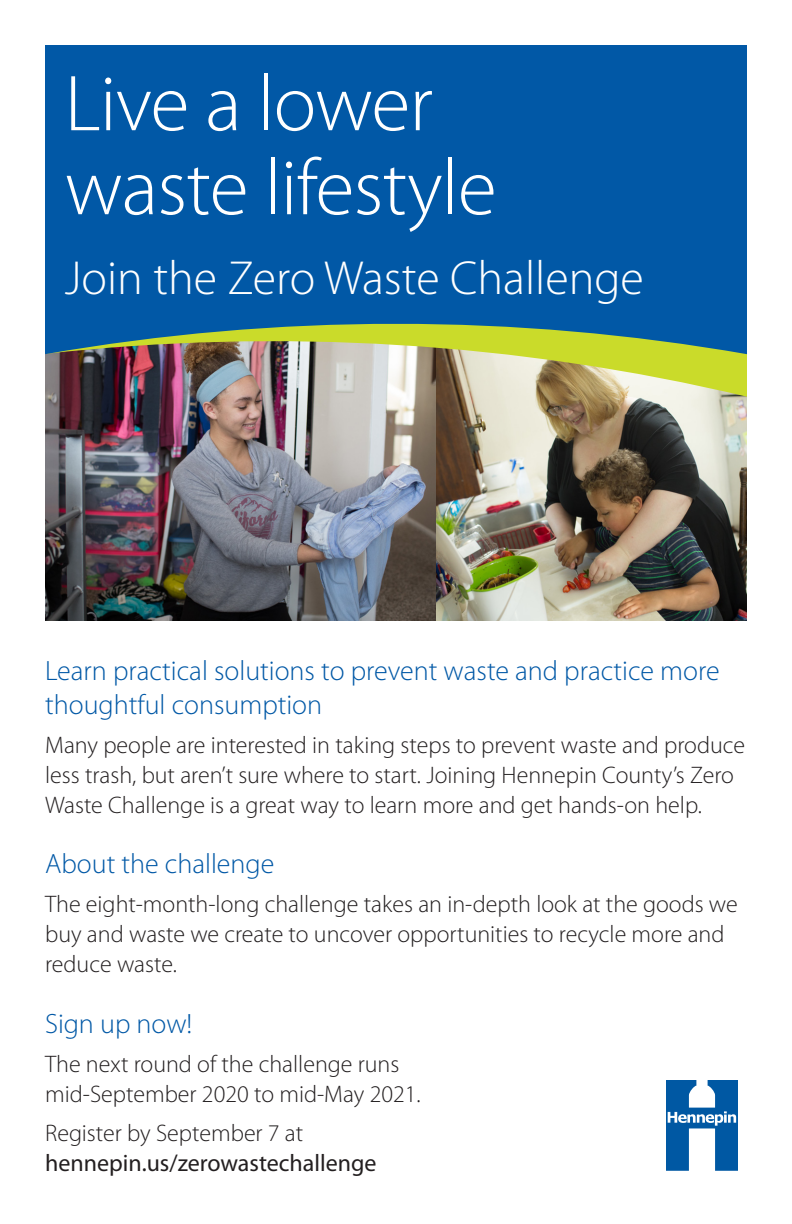
<style>
.page{position:relative;width:792px;height:1224px;background:#fff}
.page>*{position:absolute;margin:0;border:0;box-sizing:border-box;transform-origin:0 0}
.t1{font:300 80px/84px "Myriad Pro";letter-spacing:-.01em;color:#fff}
.t2{font:300 48px "Myriad Pro";color:#fff}
.t3{font:300 28px/33.6px "Myriad Pro";color:#0158a6}
.t4{font:300 24px/30px "Myriad Pro";color:#231f20}
.t5{font:24px/30px "Myriad Pro";color:#231f20}
.s1{font-weight:300}
</style>
<div class="page">
<img style="left:45px;top:397px;width:391px;height:224px">
<img style="left:436px;top:397px;width:311px;height:224px">
<svg style="left:666px;top:1080px;width:72px;height:91px"></svg>
<img style="left:45px;top:354px;width:702px;height:43px">
<div style="left:45px;top:45px;width:702px;height:309px;background:#0158a6"></div>
<p class="t1" style="left:65px;top:63px;width:433px">Live a lower waste lifestyle</p>
<p class="t2" style="left:65px;top:251px;width:581px">Join the Zero Waste Challenge</p>
<p class="t3" style="left:45px;top:654px;width:676px">Learn practical solutions to prevent waste and practice more thoughtful consumption</p>
<p class="t4" style="left:45px;top:730px;width:702px">Many people are interested in taking steps to prevent waste and produce less trash, but aren’t sure where to start. Joining Hennepin County’s Zero<br>Waste Challenge is a great way to learn more and get hands-on help.</p>
<p class="t3" style="left:45px;top:848px;width:231px">About the challenge</p>
<p class="t4" style="left:45px;top:890px;width:694px">The eight-month-long challenge takes an in-depth look at the goods we buy and waste we create to uncover opportunities to recycle more and reduce waste.</p>
<p class="t3" style="left:45px;top:1007px;width:149px">Sign up now!</p>
<p class="t4" style="left:45px;top:1049px;width:377px">The next round of the challenge runs mid-September 2020 to mid-May 2021.</p>
<p class="t5" style="left:45px;top:1118px;width:333px"><span class="s1">Register by September 7 at </span>hennepin.us/zerowastechallenge</p>
</div>
